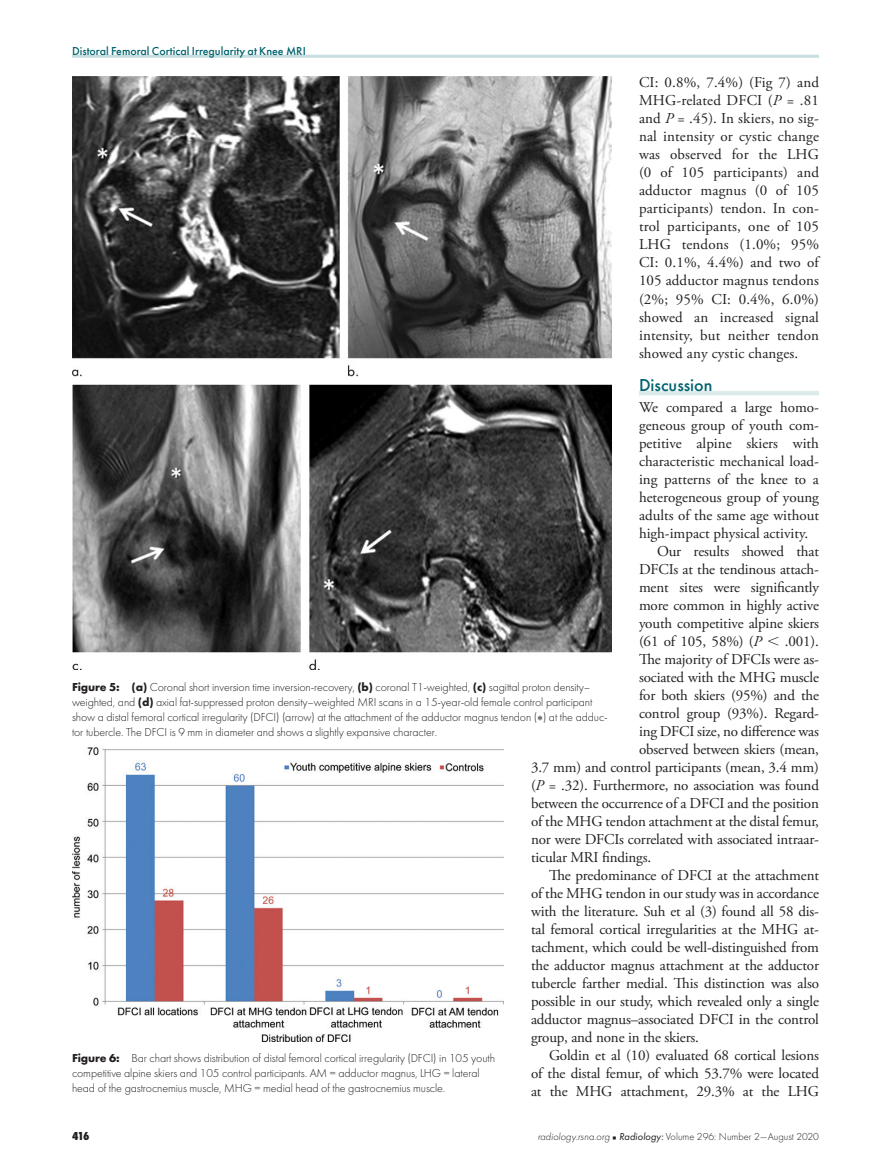
<style>
.page{position:relative;width:891px;height:1175px;background:#fff}
.page>*{position:absolute;margin:0;border:0;box-sizing:border-box;transform-origin:0 0}
.t1{font:500 18px "Futura PT";color:#00636d}
.t2{font:15px/18px "Adobe Garamond Pro";letter-spacing:-.01em;color:#231f20;text-align:justify}
.t3{font:300 12px/15px "Futura PT";letter-spacing:-.01em;color:#231f20}
.t4{font:500 12px "Futura PT";color:#00636d}
.t5{font:800 12px "Futura PT Cond";color:#231f20}
.t6{font:300 10.5px "Futura PT";color:#231f20}
.s1{font-style:italic}
.s2{font-family:"Universal Greekwith Math Pi"}
.s3{font-weight:700}
.s4{font-family:"Times New Roman";font-weight:400}
.s5{font-family:"Universal Newswith Comm Pi";font-weight:400;font-size:6px}
.s6{font-weight:400;font-style:italic}
</style>
<div class="page">
<hr style="left:72px;top:55px;width:747px;height:3px;background:#c6dee1">
<hr style="left:639px;top:391px;width:180px;height:4px;background:#dceaec">
<img style="left:72px;top:76px;width:540px;height:593px">
<img style="left:72px;top:747px;width:432px;height:294px">
<p class="t4" style="left:72px;top:44px;width:235px">Distoral Femoral Cortical Irregularity at Knee MRI</p>
<p class="t2" style="left:639px;top:74px;width:182px">CI: 0.8%, 7.4%) (Fig 7) and MHG-related DFCI (<span class="s1">P</span> = .81 and <span class="s1">P</span> = .45). In skiers, no sig&shy;nal intensity or cystic change was observed for the LHG (0 of 105 participants) and adductor magnus (0 of 105 participants) tendon. In con&shy;trol participants, one of 105<br>LHG tendons (1.0%; 95% CI: 0.1%, 4.4%) and two of 105 adductor magnus tendons (2%; 95% CI: 0.4%, 6.0%) showed an increased signal intensity, but neither tendon showed any cystic changes.</p>
<p class="t1" style="left:639px;top:374px;width:75px">Discussion</p>
<p class="t2" style="left:639px;top:399px;width:181px">We compared a large homo-</p>
<p class="t2" style="left:639px;top:417px;width:181px">geneous group of youth com-</p>
<p class="t2" style="left:639px;top:435px;width:181px">petitive alpine skiers with</p>
<p class="t2" style="left:639px;top:453px;width:181px">characteristic mechanical load-</p>
<p class="t2" style="left:639px;top:471px;width:182px">ing patterns of the knee to a</p>
<p class="t2" style="left:639px;top:489px;width:181px">heterogeneous group of young</p>
<p class="t2" style="left:639px;top:507px;width:182px">adults of the same age without</p>
<p class="t2" style="left:639px;top:525px;width:171px">high-impact physical activity.</p>
<p class="t2" style="left:657px;top:543px;width:163px">Our results showed that</p>
<p class="t2" style="left:639px;top:561px;width:182px">DFCIs at the tendinous attach-</p>
<p class="t2" style="left:639px;top:579px;width:181px">ment sites were significantly</p>
<p class="t2" style="left:639px;top:597px;width:182px">more common in highly active</p>
<p class="t2" style="left:639px;top:615px;width:182px">youth competitive alpine skiers</p>
<p class="t2" style="left:639px;top:633px;width:182px">(61 of 105, 58%) (<span class="s1">P</span> <span class="s2">,</span> .001).</p>
<p class="t2" style="left:639px;top:651px;width:181px">The majority of DFCIs were as-</p>
<p class="t2" style="left:639px;top:669px;width:181px">sociated with the MHG muscle</p>
<p class="t2" style="left:639px;top:687px;width:181px">for both skiers (95%) and the</p>
<p class="t2" style="left:639px;top:705px;width:181px">control group (93%). Regard-</p>
<p class="t2" style="left:639px;top:723px;width:181px">ing DFCI size, no difference was</p>
<p class="t2" style="left:639px;top:741px;width:182px">observed between skiers (mean,</p>
<p class="t2" style="left:531px;top:759px;width:290px">3.7 mm) and control participants (mean, 3.4 mm)</p>
<p class="t2" style="left:531px;top:777px;width:289px">(<span class="s1">P</span> = .32). Furthermore, no association was found</p>
<p class="t2" style="left:531px;top:795px;width:290px">between the occurrence of a DFCI and the position</p>
<p class="t2" style="left:531px;top:813px;width:290px">of the MHG tendon attachment at the distal femur,</p>
<p class="t2" style="left:531px;top:831px;width:289px">nor were DFCIs correlated with associated intraar-</p>
<p class="t2" style="left:531px;top:849px;width:122px">ticular MRI findings.</p>
<p class="t2" style="left:549px;top:867px;width:271px">The predominance of DFCI at the attachment</p>
<p class="t2" style="left:531px;top:885px;width:290px">of the MHG tendon in our study was in accordance</p>
<p class="t2" style="left:531px;top:903px;width:290px">with the literature. Suh et al (3) found all 58 dis-</p>
<p class="t2" style="left:531px;top:921px;width:290px">tal femoral cortical irregularities at the MHG at-</p>
<p class="t2" style="left:531px;top:939px;width:290px">tachment, which could be well-distinguished from</p>
<p class="t2" style="left:531px;top:957px;width:290px">the adductor magnus attachment at the adductor</p>
<p class="t2" style="left:531px;top:975px;width:290px">tubercle farther medial. This distinction was also</p>
<p class="t2" style="left:531px;top:993px;width:290px">possible in our study, which revealed only a single</p>
<p class="t2" style="left:531px;top:1011px;width:289px">adductor magnus–associated DFCI in the control</p>
<p class="t2" style="left:531px;top:1029px;width:170px">group, and none in the skiers.</p>
<p class="t2" style="left:549px;top:1047px;width:271px">Goldin et al (10) evaluated 68 cortical lesions</p>
<p class="t2" style="left:531px;top:1065px;width:289px">of the distal femur, of which 53.7% were located</p>
<p class="t2" style="left:531px;top:1083px;width:289px">at the MHG attachment, 29.3% at the LHG</p>
<p class="t3" style="left:72px;top:679px;width:537px"><span class="s3">Figure 5: (a)</span> Coronal short inversion time inversion-recovery, <span class="s3">(b)</span> coronal T1-weighted, <span class="s3">(c)</span> sagittal proton density– weighted, and <span class="s3">(d)</span> axial fat-suppressed proton density–weighted MRI scans in a 15-year-old female control participant show a distal femoral cortical irregularity (DFCI) (arrow) at the attachment of the adductor magnus tendon (<span class="s4">*</span>) at the adduc&shy;tor tubercle. The DFCI is 9 mm in diameter and shows a slightly expansive character.</p>
<p class="t3" style="left:72px;top:1050px;width:425px"><span class="s3">Figure 6:</span> Bar chart shows distribution of distal femoral cortical irregularity (DFCI) in 105 youth competitive alpine skiers and 105 control participants. AM = adductor magnus, LHG = lateral head of the gastrocnemius muscle, MHG = medial head of the gastrocnemius muscle.</p>
<p class="t5" style="left:72px;top:1129px;width:19px">416</p>
<p class="t6" style="left:538px;top:1131px;width:283px"><span class="s1">radiology.rsna.org</span> <span class="s5">n</span> <span class="s6">Radiology:</span> Volume 296: Number 2—August 2020</p>
</div>
